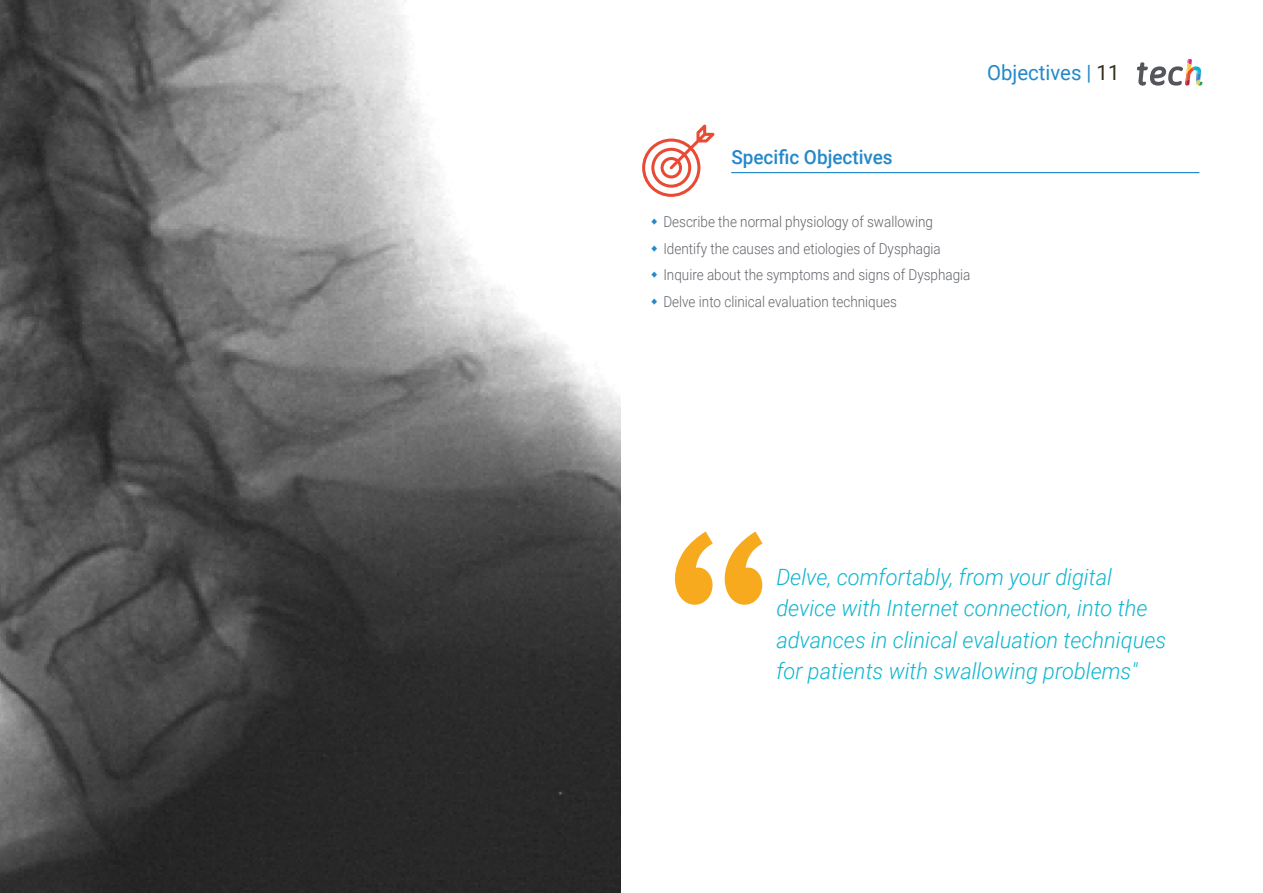
<style>
.page{position:relative;width:1263px;height:893px;background:#fff}
.page>*{position:absolute;margin:0;border:0;box-sizing:border-box;transform-origin:0 0}
.t1{font:italic 300 22.5px/31.5px "Roboto";color:#0fb6cf}
.t2{font:21px "Roboto";color:#2488c9}
.t3{font:500 19.5px "Roboto";color:#2488c9}
.t4{font:300 15px/26.7px "Roboto";color:#61646a;scale:.9 1}
.s1{color:#312e20}
</style>
<div class="page">
<img style="left:0;top:0;width:621px;height:893px">
<svg style="left:1137px;top:59px;width:65px;height:27px"></svg>
<svg style="left:675px;top:531px;width:87px;height:74px"></svg>
<svg style="left:642px;top:124px;width:72px;height:73px"></svg>
<hr style="left:731px;top:172px;width:468px;height:1px;background:#2488c9">
<h2 class="t2" style="left:987px;top:57px;width:134px">Objectives | <span class="s1">11</span></h2>
<h3 class="t3" style="left:731px;top:144px;width:163px">Specific Objectives</h3>
<p class="t4" style="left:663px;top:208px;width:343px">Describe the normal physiology of swallowing Identify the causes and etiologies of Dysphagia Inquire about the symptoms and signs of Dysphagia Delve into clinical evaluation techniques</p>
<h1 class="t1" style="left:776px;top:560px;width:391px">Delve, comfortably, from your digital device with Internet connection, into the advances in clinical evaluation techniques for patients with swallowing problems"</h1>
</div>
